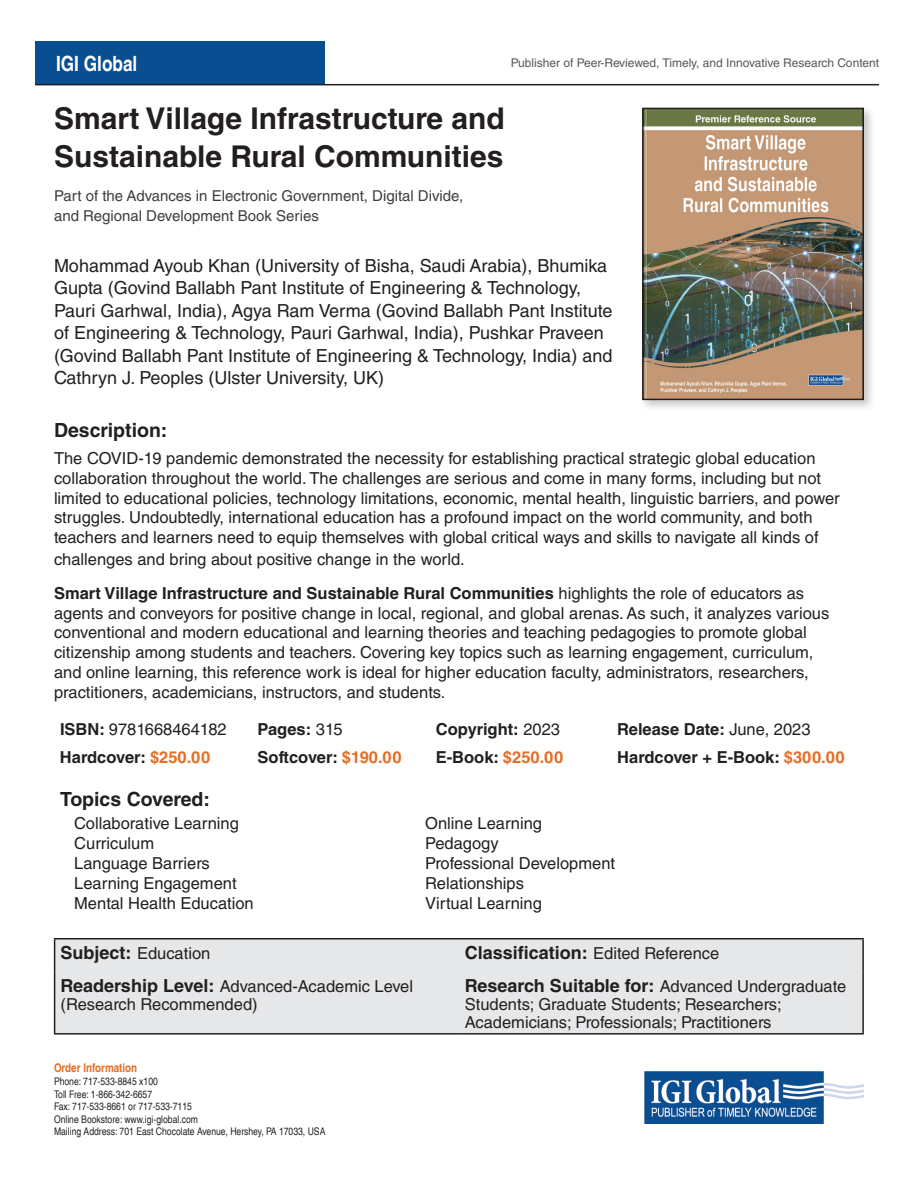
<style>
.page{position:relative;width:918px;height:1188px;background:#fff}
.page>*{position:absolute;margin:0;border:0;box-sizing:border-box;transform-origin:0 0}
.t1{font:700 30px/37.5px "Helvetica LT Std";color:#231f20}
.t2{font:700 condensed 21px "Helvetica LT";color:#fff}
.t3{font:700 19.5px "Helvetica LT Std";color:#231f20}
.t4{font:18px/22.5px "Helvetica LT Std";color:#231f20}
.t5{font:700 18px "Helvetica LT Std";color:#231f20}
.t6{font:16.5px/19.8px "Helvetica LT Std";color:#231f20}
.t7{font:700 16.5px "Helvetica LT Std";color:#231f20}
.t8{font:15px/19.5px "Helvetica LT Std";color:#3e3e3f}
.t9{font:12px "Helvetica LT Std";color:#57585a}
.t10{font:700 condensed 12px "Helvetica LT";color:#e56d25}
.t11{font:condensed 10.5px/12.6px "Helvetica LT";color:#231f20}
.s1{font-weight:700}
.s2{font-weight:400}
.s3{color:#e56d25}
.s4{font-weight:700;font-size:18px}
.s5{font-weight:400;font-size:16.5px}
</style>
<div class="page">
<div style="left:35px;top:41px;width:290px;height:44px;background:#094e91"></div>
<img style="left:645px;top:1071px;width:219px;height:52px">
<hr style="left:35px;top:84px;width:844px;height:1px;background:#231f20">
<div style="left:639px;top:105px;width:237px;height:307px;background:#231f20;opacity:.25"></div>
<img style="left:645px;top:111px;width:216px;height:286px">
<div style="left:642px;top:108px;width:222px;height:292px;border:2px solid #231f20"></div>
<div style="left:55px;top:940px;width:807px;height:93px;background:#e6e7e9"></div>
<hr style="left:54px;top:938px;width:405px;height:2px;background:#231f20">
<hr style="left:54px;top:940px;width:1px;height:32px;background:#231f20">
<hr style="left:459px;top:938px;width:405px;height:2px;background:#231f20">
<hr style="left:862px;top:940px;width:2px;height:32px;background:#231f20">
<hr style="left:54px;top:972px;width:1px;height:61px;background:#231f20">
<hr style="left:862px;top:972px;width:2px;height:61px;background:#231f20">
<hr style="left:54px;top:1033px;width:405px;height:2px;background:#231f20">
<hr style="left:459px;top:1033px;width:405px;height:2px;background:#231f20">
<p class="t2" style="left:56px;top:50px;width:83px">IGI Global</p>
<p class="t9" style="left:511px;top:56px;width:370px">Publisher of Peer-Reviewed, Timely, and Innovative Research Content</p>
<h1 class="t1" style="left:54px;top:99px;width:452px">Smart Village Infrastructure and<br>Sustainable Rural Communities</h1>
<p class="t8" style="left:54px;top:186px;width:411px">Part of the Advances in Electronic Government, Digital Divide, and Regional Development Book Series</p>
<p class="t4" style="left:54px;top:254px;width:560px">Mohammad Ayoub Khan (University of Bisha, Saudi Arabia), Bhumika Gupta (Govind Ballabh Pant Institute of Engineering &amp; Technology, Pauri Garhwal, India), Agya Ram Verma (Govind Ballabh Pant Institute of Engineering &amp; Technology, Pauri Garhwal, India), Pushkar Praveen (Govind Ballabh Pant Institute of Engineering &amp; Technology, India) and Cathryn J. Peoples (Ulster University, UK)</p>
<p class="t3" style="left:54px;top:419px;width:115px">Description:</p>
<p class="t6" style="left:54px;top:448px;width:787px">The COVID-19 pandemic demonstrated the necessity for establishing practical strategic global education collaboration throughout the world. The challenges are serious and come in many forms, including but not limited to educational policies, technology limitations, economic, mental health, linguistic barriers, and power struggles. Undoubtedly, international education has a profound impact on the world community, and both teachers and learners need to equip themselves with global critical ways and skills to navigate all kinds of</p>
<p class="t6" style="left:54px;top:542px;width:752px;line-height:34px">challenges and bring about positive change in the world.<br><span class="s1">Smart Village Infrastructure and Sustainable Rural Communities</span> highlights the role of educators as</p>
<p class="t6" style="left:54px;top:603px;width:777px">agents and conveyors for positive change in local, regional, and global arenas. As such, it analyzes various conventional and modern educational and learning theories and teaching pedagogies to promote global citizenship among students and teachers. Covering key topics such as learning engagement, curriculum, and online learning, this reference work is ideal for higher education faculty, administrators, researchers, practitioners, academicians, instructors, and students.</p>
<p class="t6" style="left:60px;top:719px;width:168px"><span class="s1">ISBN:</span> 9781668464182</p>
<p class="t7" style="left:258px;top:719px;width:87px">Pages: <span class="s2">315</span></p>
<p class="t7" style="left:436px;top:719px;width:126px">Copyright: <span class="s2">2023</span></p>
<p class="t7" style="left:617px;top:719px;width:195px">Release Date: <span class="s2">June, 2023</span></p>
<p class="t7" style="left:60px;top:747px;width:152px">Hardcover: <span class="s3">$250.00</span></p>
<p class="t7" style="left:258px;top:747px;width:145px">Softcover: <span class="s3">$190.00</span></p>
<p class="t7" style="left:436px;top:747px;width:129px">E-Book: <span class="s3">$250.00</span></p>
<p class="t7" style="left:617px;top:747px;width:229px">Hardcover + E-Book: <span class="s3">$300.00</span></p>
<p class="t3" style="left:60px;top:787px;width:152px">Topics Covered:</p>
<p class="t6" style="left:74px;top:814px;width:181px">Collaborative Learning<br>Curriculum<br>Language Barriers<br>Learning Engagement<br>Mental Health Education</p>
<p class="t6" style="left:425px;top:814px;width:191px">Online Learning<br>Pedagogy<br>Professional Development<br>Relationships<br>Virtual Learning</p>
<p class="t6" style="left:61px;top:943px;width:151px"><span class="s4">Subject:</span> Education</p>
<p class="t5" style="left:465px;top:941px;width:256px">Classification: <span class="s5">Edited Reference</span></p>
<p class="t6" style="left:61px;top:977px;width:354px;line-height:18px"><span class="s4">Readership Level:</span> Advanced-Academic Level (Research Recommended)</p>
<p class="t6" style="left:465px;top:977px;width:383px;line-height:18px"><span class="s4">Research Suitable for:</span> Advanced Undergraduate<br>Students; Graduate Students; Researchers;<br>Academicians; Professionals; Practitioners</p>
<p class="t10" style="left:54px;top:1061px;width:85px">Order Information</p>
<p class="t11" style="left:54px;top:1075px;width:273px">Phone: 717-533-8845 x100<br>Toll Free: 1-866-342-6657<br>Fax: 717-533-8661 or 717-533-7115<br>Online Bookstore: www.igi-global.com<br>Mailing Address: 701 East Chocolate Avenue, Hershey, PA 17033, USA</p>
</div>
